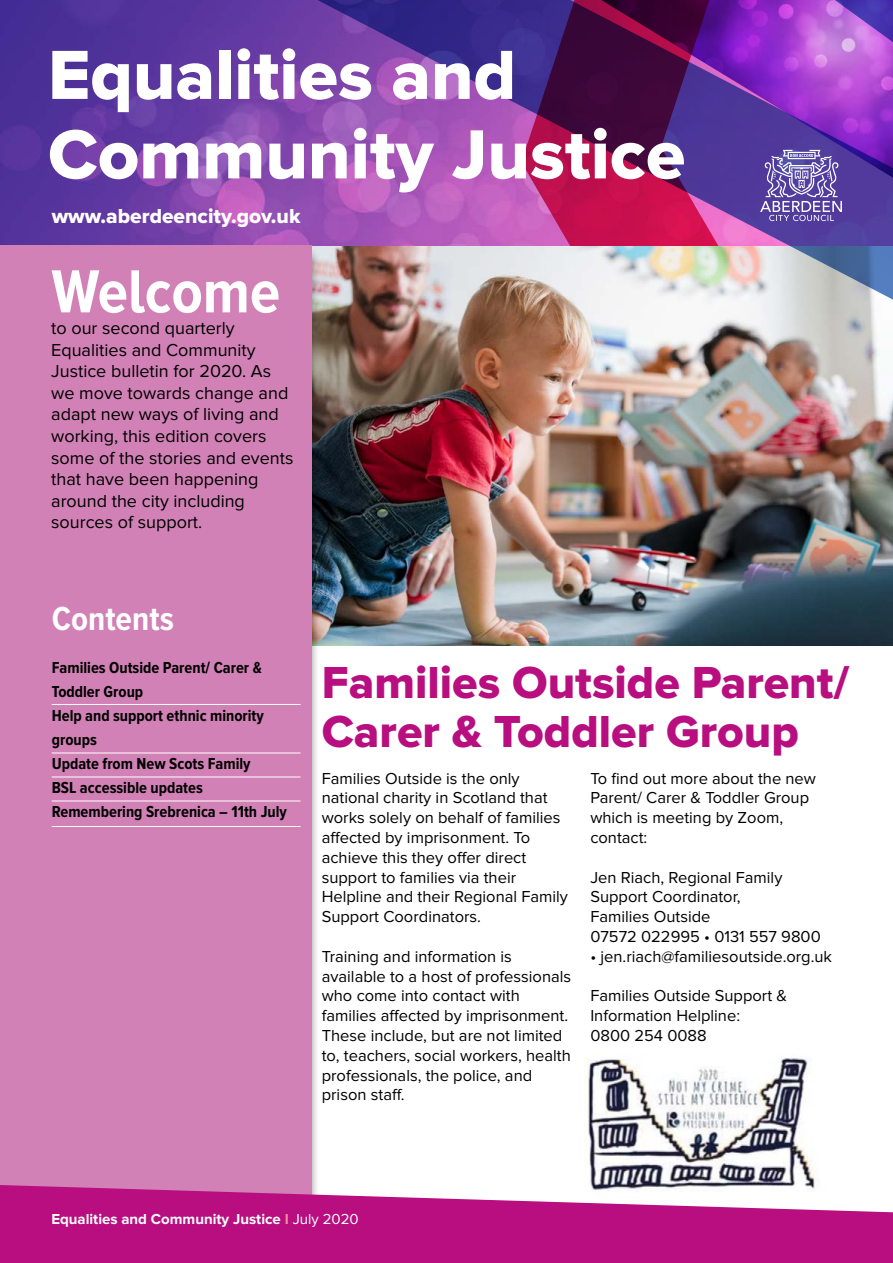
<style>
.page{position:relative;width:893px;height:1263px;background:#fff}
.page>*{position:absolute;margin:0;border:0;box-sizing:border-box;transform-origin:0 0}
.t1{font:72px/79.5px "Proxima Nova Extrabld";color:#fff}
.t2{font:700 63px "Proxima Nova A Cond";color:#fff}
.t3{font:46.5px/49.5px "Proxima Nova Extrabld";color:#b80e80}
.t4{font:700 34.5px "Proxima Nova Cond";color:#fff}
.t5{font:21px "Proxima Nova Extrabld";color:#fff}
.t6{font:18px/21.6px "Proxima Nova";color:#000}
.t7{font:16.5px/19.8px "Proxima Nova";color:#000}
.t8{font:700 16.5px/24px "Proxima Nova Cond";color:#000}
.t9{font:700 15px "Proxima Nova";color:#fff}
.s1{color:#f18e9f}
.s2{font-weight:400}
</style>
<div class="page">
<img style="left:585px;top:1058px;width:230px;height:127px">
<img style="left:319px;top:307px;width:574px;height:338px">
<img style="left:0;top:0;width:270px;height:245px">
<div style="left:0;top:245px;width:319px;height:972px;background:#000;opacity:.45"></div>
<div style="left:0;top:246px;width:311px;height:954px;background:#d181b5"></div>
<svg style="left:270px;top:0;width:623px;height:307px;background:#a277b5"></svg>
<svg style="left:521px;top:0;width:372px;height:246px;background:#792985"></svg>
<svg style="left:760px;top:150px;width:82px;height:71px;background:#7d6eb6"></svg>
<svg style="left:0;top:1185px;width:893px;height:78px;fill:#b80e80"></svg>
<hr style="left:52px;top:752px;width:248px;height:1px;background:#fff">
<hr style="left:52px;top:704px;width:248px;height:1px;background:#fff">
<hr style="left:52px;top:776px;width:248px;height:1px;background:#fff">
<hr style="left:52px;top:800px;width:248px;height:1px;background:#fff">
<hr style="left:52px;top:826px;width:248px;height:1px;background:#fff">
<h1 class="t1" style="left:48px;top:37px;width:639px">Equalities and<br>Community Justice</h1>
<p class="t5" style="left:52px;top:204px;width:250px">www.aberdeencity.gov.uk</p>
<h2 class="t2" style="left:51px;top:256px;width:231px">Welcome</h2>
<p class="t6" style="left:51px;top:317px;width:244px">to our second quarterly<br>Equalities and Community<br>Justice bulletin for 2020. As we move towards change and adapt new ways of living and working, this edition covers some of the stories and events that have been happening around the city including sources of support.</p>
<h3 class="t4" style="left:52px;top:599px;width:124px">Contents</h3>
<p class="t8" style="left:52px;top:656px;width:237px">Families Outside Parent/ Carer &amp;<br>Toddler Group<br>Help and support ethnic minority groups<br>Update from New Scots Family<br>BSL accessible updates<br>Remembering Srebrenica – 11th July</p>
<h3 class="t3" style="left:322px;top:659px;width:529px">Families Outside Parent/<br>Carer &amp; Toddler Group</h3>
<p class="t7" style="left:322px;top:768px;width:248px">Families Outside is the only national charity in Scotland that works solely on behalf of families affected by imprisonment. To achieve this they offer direct support to families via their<br>Helpline and their Regional Family<br>Support Coordinators.</p>
<p class="t7" style="left:322px;top:947px;width:251px">Training and information is available to a host of professionals who come into contact with families affected by imprisonment.<br>These include, but are not limited to, teachers, social workers, health professionals, the police, and prison staff.</p>
<p class="t7" style="left:590px;top:768px;width:227px">To find out more about the new<br>Parent/ Carer &amp; Toddler Group which is meeting by Zoom, contact:</p>
<p class="t7" style="left:590px;top:867px;width:232px">Jen Riach, Regional Family<br>Support Coordinator,<br>Families Outside<br>07572 022995 • 0131 557 9800</p>
<p class="t7" style="left:590px;top:947px;width:243px">• jen.riach@familiesoutside.org.uk</p>
<p class="t7" style="left:590px;top:986px;width:198px">Families Outside Support &amp;<br>Information Helpline:<br>0800 254 0088</p>
<p class="t9" style="left:51px;top:1210px;width:309px">Equalities and Community Justice <span class="s1">I</span> <span class="s2">July 2020</span></p>
</div>
